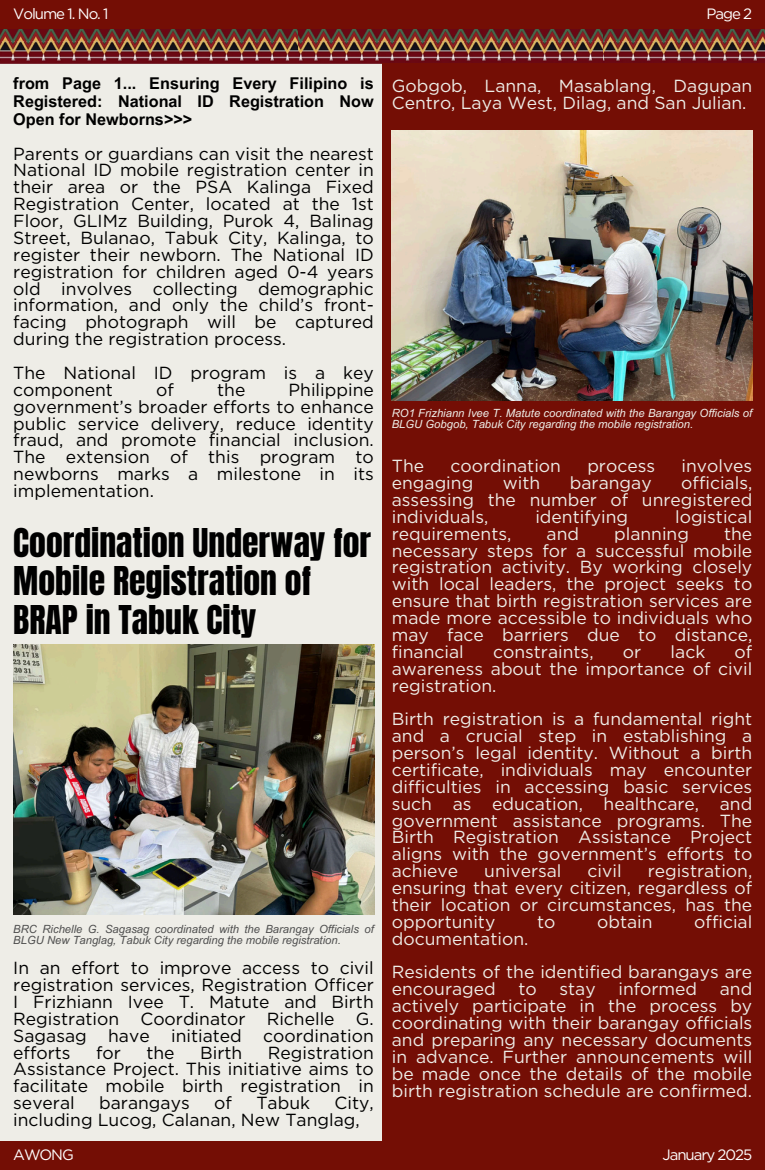
<style>
.page{position:relative;width:765px;height:1170px;background:#eeede7}
.page>*{position:absolute;margin:0;border:0;box-sizing:border-box;transform-origin:0 0}
.t1{font:33.75px/38.5px "Anton";color:#000}
.t2{font:17.5px/16.9px "Gotham";color:#eeede7;text-align:justify}
.t3{font:17.5px/16.9px "Gotham";color:#000;text-align:justify}
.t4{font:700 16.25px/17.8px "Arial MT Pro";color:#000;text-align:justify}
.t5{font:15px "Gotham";letter-spacing:-.07em;color:#fff}
.t6{font:italic 11.25px/11.2px "Arial MT Pro";color:#4f4f4f}
.t7{font:italic 11.25px/11.2px "Arial MT Pro";color:#eeede7}
</style>
<div class="page">
<img style="left:0;top:29px;width:600px;height:34px">
<img style="left:600px;top:29px;width:165px;height:34px">
<div style="left:0;top:0;width:765px;height:29px;background:#740e05"></div>
<div style="left:0;top:1141px;width:765px;height:29px;background:#740e05"></div>
<div style="left:382px;top:63px;width:383px;height:1082px;background:#740e05"></div>
<img style="left:13px;top:645px;width:361px;height:270px">
<img style="left:392px;top:131px;width:361px;height:270px">
<h5 class="t5" style="left:13px;top:5px;width:97px">Volume 1. No. 1</h5>
<h5 class="t5" style="left:707px;top:5px;width:47px">Page 2</h5>
<p class="t4" style="left:13px;top:76px;width:362px">from Page 1... Ensuring Every Filipino is Registered: National ID Registration Now Open for Newborns&gt;&gt;&gt;</p>
<p class="t3" style="left:13px;top:145px;width:362px">Parents or guardians can visit the nearest National ID mobile registration center in their area or the PSA Kalinga Fixed Registration Center, located at the 1st Floor, GLIMz Building, Purok 4, Balinag Street, Bulanao, Tabuk City, Kalinga, to register their newborn. The National ID registration for children aged 0-4 years old involves collecting demographic information, and only the child’s front&shy;facing photograph will be captured during the registration process.</p>
<h3 class="t3" style="left:13px;top:364px;width:362px">The National ID program is a key component</h3>
<h3 class="t3" style="left:156px;top:381px;width:19px">of</h3>
<h3 class="t3" style="left:217px;top:381px;width:30px">the</h3>
<h3 class="t3" style="left:13px;top:381px;width:362px;text-indent:275px">Philippine government’s broader efforts to enhance public service delivery, reduce identity fraud, and promote financial inclusion.<br>The extension of this program to newborns marks a milestone in its implementation.</h3>
<p class="t1" style="left:13px;top:524px;width:359px">Coordination Underway for<br>Mobile Registration of<br>BRAP in Tabuk City</p>
<h3 class="t6" style="left:13px;top:925px;width:362px">BRC Richelle G. Sagasag coordinated with the Barangay Officials of<br>BLGU New Tanglag, Tabuk City regarding the mobile registration.</h3>
<h3 class="t3" style="left:13px;top:959px;width:362px">In an effort to improve access to civil registration services, Registration Officer I Frizhiann Ivee T. Matute and Birth Registration Coordinator Richelle G.<br>Sagasag have initiated coordination efforts</h3>
<h3 class="t3" style="left:96px;top:1044px;width:26px">for</h3>
<h3 class="t3" style="left:146px;top:1044px;width:30px">the</h3>
<h3 class="t3" style="left:200px;top:1044px;width:44px">Birth</h3>
<h3 class="t3" style="left:13px;top:1044px;width:362px;text-indent:255px">Registration Assistance Project. This initiative aims to facilitate mobile birth registration in several</h3>
<h3 class="t3" style="left:99px;top:1094px;width:92px">barangays</h3>
<h3 class="t3" style="left:214px;top:1094px;width:19px">of</h3>
<h3 class="t3" style="left:256px;top:1094px;width:55px">Tabuk</h3>
<h3 class="t3" style="left:13px;top:1094px;width:362px;text-indent:321px">City, including Lucog, Calanan, New Tanglag,</h3>
<h3 class="t2" style="left:392px;top:77px;width:362px">Gobgob, Lanna, Masablang, Dagupan<br>Centro, Laya West, Dilag, and San Julian.</h3>
<h2 class="t7" style="left:392px;top:409px;width:362px">RO1 Frizhiann Ivee T. Matute coordinated with the Barangay Officials of<br>BLGU Gobgob, Tabuk City regarding the mobile registration.</h2>
<h3 class="t2" style="left:392px;top:457px;width:34px">The</h3>
<h3 class="t2" style="left:450px;top:457px;width:112px">coordination</h3>
<h3 class="t2" style="left:587px;top:457px;width:69px">process</h3>
<h3 class="t2" style="left:681px;top:457px;width:72px">involves</h3>
<h3 class="t2" style="left:392px;top:474px;width:83px">engaging</h3>
<h3 class="t2" style="left:503px;top:474px;width:39px">with</h3>
<h3 class="t2" style="left:570px;top:474px;width:83px">barangay</h3>
<h3 class="t2" style="left:392px;top:474px;width:362px;text-indent:289px">officials, assessing the number of unregistered individuals,</h3>
<h3 class="t2" style="left:535px;top:508px;width:94px">identifying</h3>
<h3 class="t2" style="left:675px;top:508px;width:79px">logistical</h3>
<h3 class="t2" style="left:392px;top:525px;width:362px;text-indent:332px">the necessary steps for a successful mobile registration activity. By working closely with local leaders, the project seeks to ensure that birth registration services are made more accessible to individuals who may face barriers due to distance, financial</h3>
<h3 class="t2" style="left:392px;top:525px;width:121px">requirements,</h3>
<h3 class="t2" style="left:547px;top:525px;width:34px">and</h3>
<h3 class="t2" style="left:614px;top:525px;width:76px">planning</h3>
<h3 class="t2" style="left:392px;top:643px;width:362px;text-indent:343px">of awareness about the importance of civil registration.</h3>
<h3 class="t2" style="left:392px;top:711px;width:362px">Birth registration is a fundamental right and a crucial step in establishing a person’s legal identity. Without a birth certificate, individuals may encounter difficulties in accessing basic services such as education, healthcare, and government assistance programs. The Birth Registration Assistance Project aligns with the government’s efforts to achieve</h3>
<h3 class="t2" style="left:493px;top:643px;width:102px">constraints,</h3>
<h3 class="t2" style="left:623px;top:643px;width:20px">or</h3>
<h3 class="t2" style="left:671px;top:643px;width:36px">lack</h3>
<h3 class="t2" style="left:484px;top:862px;width:79px">universal</h3>
<h3 class="t2" style="left:588px;top:862px;width:36px">civil</h3>
<h3 class="t2" style="left:392px;top:862px;width:362px;text-indent:256px">registration, ensuring that every citizen, regardless of their location or circumstances, has the opportunity</h3>
<h3 class="t2" style="left:537px;top:913px;width:20px">to</h3>
<h3 class="t2" style="left:597px;top:913px;width:57px">obtain</h3>
<h3 class="t2" style="left:694px;top:913px;width:60px">official</h3>
<h3 class="t2" style="left:392px;top:930px;width:138px">documentation.</h3>
<h1 class="t2" style="left:392px;top:964px;width:362px">Residents of the identified barangays are encouraged</h1>
<h1 class="t2" style="left:518px;top:981px;width:20px">to</h1>
<h1 class="t2" style="left:560px;top:981px;width:38px">stay</h1>
<h1 class="t2" style="left:618px;top:981px;width:80px">informed</h1>
<h1 class="t2" style="left:392px;top:981px;width:362px;text-indent:328px">and actively participate in the process by coordinating with their barangay officials and preparing any necessary documents in advance. Further announcements will be made once the details of the mobile birth registration schedule are confirmed.</h1>
<p class="t5" style="left:13px;top:1146px;width:62px">AWONG</p>
<p class="t5" style="left:663px;top:1146px;width:91px">January 2025</p>
</div>
